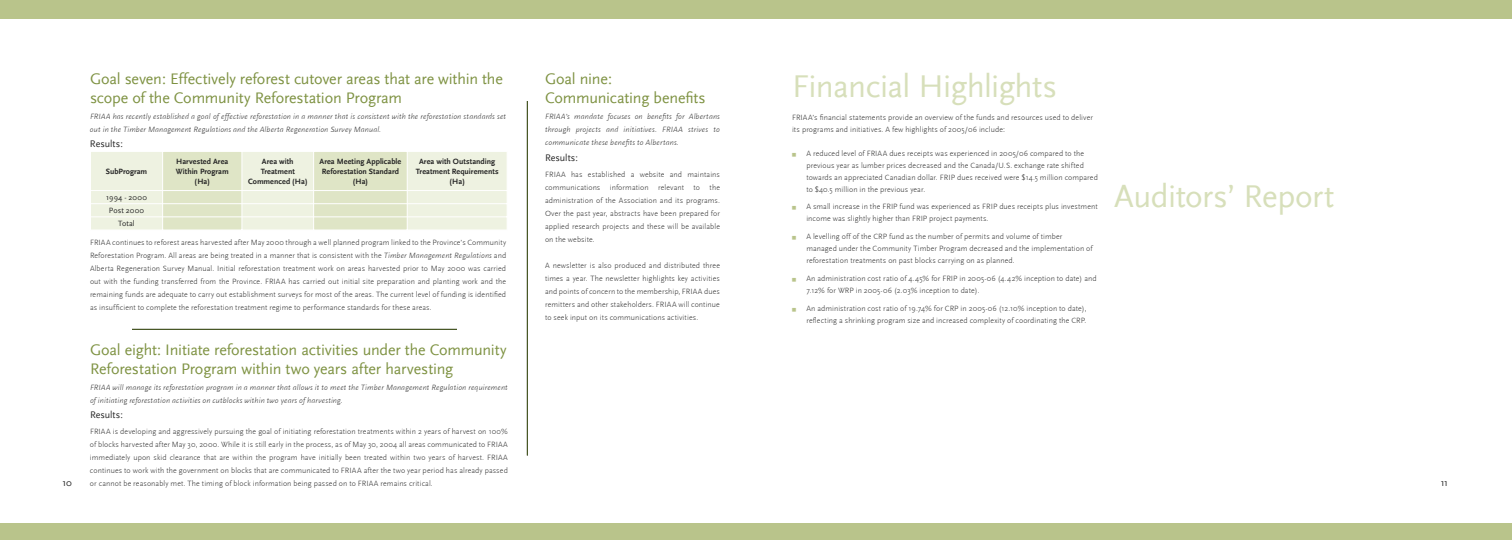
<style>
.page{position:relative;width:1512px;height:540px;background:#fff}
.page>*{position:absolute;margin:0;border:0;box-sizing:border-box;transform-origin:0 0}
.t1{font:33px "Scala Sans";letter-spacing:-.015em;color:#d7dfba}
.t2{font:16px/19px "Scala Sans";letter-spacing:-.01em;color:#7e9242}
.t3{font:10px "Scala Sans";color:#252525}
.t4{font:300 8px/13px "Scala Sans";letter-spacing:.01em;color:#252525}
.t5{font:italic 300 8px/13px "Scala Sans";letter-spacing:.015em;color:#252525}
.t6{font:700 8px/10px "Scala Sans";letter-spacing:.005em;color:#252525;text-align:center}
.t7{font:8px/13.2px "Scala Sans";letter-spacing:.01em;color:#252525;text-align:center}
.s1{font-style:italic}
.s2{color:#b9c48b}
</style>
<div class="page">
<div style="left:0;top:0;width:1512px;height:19px;background:#b9c48b"></div>
<div style="left:0;top:523px;width:1512px;height:17px;background:#b9c48b"></div>
<div style="left:91px;top:152px;width:416px;height:78px;background:#eef2e1"></div>
<hr style="left:90px;top:190px;width:73px;height:1px;background:#fff">
<hr style="left:408px;top:190px;width:100px;height:1px;background:#fff">
<hr style="left:90px;top:203px;width:73px;height:1px;background:#fff">
<hr style="left:408px;top:203px;width:100px;height:1px;background:#fff">
<hr style="left:90px;top:216px;width:73px;height:1px;background:#fff">
<hr style="left:408px;top:216px;width:100px;height:1px;background:#fff">
<svg style="left:162px;top:152px;width:246px;height:78px;background:#e4ead0"></svg>
<hr style="left:132px;top:329px;width:325px;height:1px;background:#4a5c22">
<hr style="left:527px;top:101px;width:1px;height:354px;background:#4a5c22">
<h2 class="t2" style="left:90px;top:70px;width:414px">Goal seven: Effectively reforest cutover areas that are within the scope of the Community Reforestation Program</h2>
<p class="t5" style="left:90px;top:110px;width:418px">FRIAA has recently established a goal of effective reforestation in a manner that is consistent with the reforestation standards set out in the Timber Management Regulations and the Alberta Regeneration Survey Manual.</p>
<p class="t3" style="left:90px;top:138px;width:34px">Results:</p>
<p class="t6" style="left:106px;top:167px;width:43px">SubProgram</p>
<p class="t6" style="left:176px;top:157px;width:54px">Harvested Area<br>Within Program (Ha)</p>
<p class="t6" style="left:248px;top:157px;width:61px">Area with<br>Treatment<br>Commenced (Ha)</p>
<p class="t6" style="left:319px;top:157px;width:83px">Area Meeting Applicable<br>Reforestation Standard (Ha)</p>
<p class="t6" style="left:416px;top:157px;width:84px">Area with Outstanding<br>Treatment Requirements (Ha)</p>
<p class="t7" style="left:106px;top:191px;width:42px">1994 - 2000<br>Post 2000<br>Total</p>
<p class="t4" style="left:90px;top:236px;width:418px;text-align:justify">FRIAA continues to reforest areas harvested after May 2000 through a well planned program linked to the Province’s Community Reforestation Program. All areas are being treated in a manner that is consistent with the <span class="s1">Timber Management Regulations</span> and Alberta Regeneration Survey Manual. Initial reforestation treatment work on areas harvested prior to May 2000 was carried out with the funding transferred from the Province. FRIAA has carried out initial site preparation and planting work and the remaining funds are adequate to carry out establishment surveys for most of the areas. The current level of funding is identified as insufficient to complete the reforestation treatment regime to performance standards for these areas.</p>
<h2 class="t2" style="left:90px;top:341px;width:418px">Goal eight: Initiate reforestation activities under the Community<br>Reforestation Program within two years after harvesting</h2>
<p class="t5" style="left:90px;top:381px;width:419px">FRIAA will manage its reforestation program in a manner that allows it to meet the Timber Management Regulation requirement of initiating reforestation activities on cutblocks within two years of harvesting.</p>
<p class="t3" style="left:90px;top:409px;width:34px">Results:</p>
<p class="t4" style="left:90px;top:425px;width:419px;text-align:justify">FRIAA is developing and aggressively pursuing the goal of initiating reforestation treatments within 2 years of harvest on 100% of blocks harvested after May 30, 2000. While it is still early in the process, as of May 30, 2004 all areas communicated to FRIAA immediately upon skid clearance that are within the program have initially been treated within two years of harvest. FRIAA continues to work with the government on blocks that are communicated to FRIAA after the two year period has already passed or cannot be reasonably met. The timing of block information being passed on to FRIAA remains critical.</p>
<h2 class="t2" style="left:545px;top:70px;width:162px">Goal nine:<br>Communicating benefits</h2>
<p class="t5" style="left:545px;top:110px;width:176px;text-align:justify">FRIAA’s mandate focuses on benefits for Albertans through projects and initiatives. FRIAA strives to communicate these benefits to Albertans.</p>
<p class="t3" style="left:545px;top:152px;width:34px">Results:</p>
<p class="t4" style="left:545px;top:168px;width:176px;text-align:justify">FRIAA has established a website and maintains communications information relevant to the administration of the Association and its programs.<br>Over the past year, abstracts have been prepared for applied research projects and these will be available on the website.</p>
<p class="t4" style="left:545px;top:259px;width:176px;text-align:justify">A newsletter is also produced and distributed three times a year. The newsletter highlights key activities and points of concern to the membership, FRIAA dues remitters and other stakeholders. FRIAA will continue to seek input on its communications activities.</p>
<h1 class="t1" style="left:792px;top:68px;width:267px">Financial Highlights</h1>
<p class="t4" style="left:792px;top:111px;width:303px;line-height:12px">FRIAA’s financial statements provide an overview of the funds and resources used to deliver its programs and initiatives. A few highlights of 2005/06 include:</p>
<p class="t4" style="left:806px;top:147px;width:293px;line-height:12px;text-indent:-14px"><span class="s2">■</span> A reduced level of FRIAA dues receipts was experienced in 2005/06 compared to the previous year as lumber prices decreased and the Canada/U.S. exchange rate shifted towards an appreciated Canadian dollar. FRIP dues received were $14.5 million compared to $40.5 million in the previous year.</p>
<p class="t4" style="left:806px;top:201px;width:293px;line-height:12px;text-indent:-14px"><span class="s2">■</span> A small increase in the FRIP fund was experienced as FRIP dues receipts plus investment income was slightly higher than FRIP project payments.</p>
<p class="t4" style="left:806px;top:231px;width:288px;line-height:12px;text-indent:-14px"><span class="s2">■</span> A levelling off of the CRP fund as the number of permits and volume of timber managed under the Community Timber Program decreased and the implementation of reforestation treatments on past blocks carrying on as planned.</p>
<p class="t4" style="left:806px;top:272px;width:292px;line-height:12px;text-indent:-14px"><span class="s2">■</span> An administration cost ratio of 4.45% for FRIP in 2005-06 (4.42% inception to date) and<br>7.12% for WRP in 2005-06 (2.03% inception to date).</p>
<p class="t4" style="left:792px;top:302px;width:296px;line-height:12px;text-align:right"><span class="s2">■</span> An administration cost ratio of 19.74% for CRP in 2005-06 (12.10% inception to date), reflecting a shrinking program size and increased complexity of coordinating the CRP.</p>
<h1 class="t1" style="left:1114px;top:178px;width:222px">Auditors’ Report</h1>
<p class="t3" style="left:62px;top:478px;width:11px">10</p>
<p class="t3" style="left:1441px;top:478px;width:9px">11</p>
</div>
